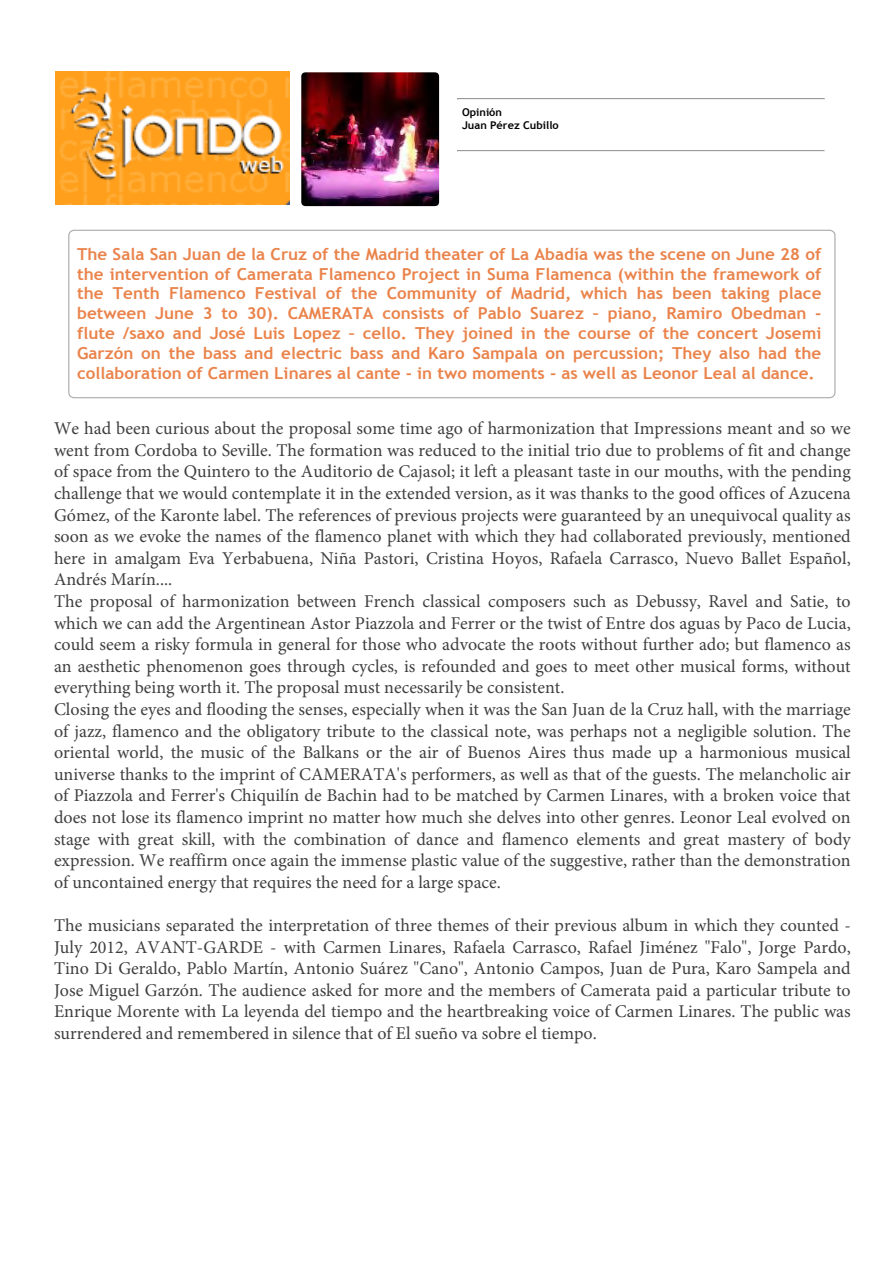
<style>
.page{position:relative;width:893px;height:1263px;background:#fff}
.page>*{position:absolute;margin:0;border:0;box-sizing:border-box;transform-origin:0 0}
.t1{font:18px/21.6px "Minion Pro";color:#3f3f3f}
.t2{font:700 16.5px/19.8px "Trebuchet MS";color:#ea834b;text-align:justify}
.t3{font:700 10.65px/12.5px "Trebuchet MS";color:#000}
</style>
<div class="page">
<svg style="left:68px;top:229px;width:768px;height:170px"></svg>
<img style="left:301px;top:72px;width:138px;height:134px">
<hr style="left:457px;top:98px;width:368px;height:1px;background:#9a9a9a">
<hr style="left:457px;top:99px;width:368px;height:1px;background:#eee">
<hr style="left:457px;top:150px;width:368px;height:1px;background:#9a9a9a">
<hr style="left:457px;top:151px;width:368px;height:1px;background:#eee">
<img style="left:55px;top:72px;width:235px;height:132px">
<p class="t3" style="left:462px;top:106px;width:98px">Opinión<br>Juan Pérez Cubillo</p>
<p class="t2" style="left:77px;top:244px;width:746px">The Sala San Juan de la Cruz of the Madrid theater of La Abadía was the scene on June 28 of the intervention of Camerata Flamenco Project in Suma Flamenca (within the framework of the Tenth Flamenco Festival of the Community of Madrid, which has been taking place between June 3 to 30). CAMERATA consists of Pablo Suarez – piano, Ramiro Obedman - flute /saxo and José Luis Lopez – cello. They joined in the course of the concert Josemi Garzón on the bass and electric bass and Karo Sampala on percussion; They also had the collaboration of Carmen Linares al cante - in two moments - as well as Leonor Leal al dance.</p>
<p class="t1" style="left:54px;top:418px;width:798px">We had been curious about the proposal some time ago of harmonization that Impressions meant and so we went from Cordoba to Seville. The formation was reduced to the initial trio due to problems of fit and change of space from the Quintero to the Auditorio de Cajasol; it left a pleasant taste in our mouths, with the pending challenge that we would contemplate it in the extended version, as it was thanks to the good offices of Azucena Gómez, of the Karonte label. The references of previous projects were guaranteed by an unequivocal quality as soon as we evoke the names of the flamenco planet with which they had collaborated previously, mentioned here in amalgam Eva Yerbabuena, Niña Pastori, Cristina Hoyos, Rafaela Carrasco, Nuevo Ballet Español, Andrés Marín....<br>The proposal of harmonization between French classical composers such as Debussy, Ravel and Satie, to which we can add the Argentinean Astor Piazzola and Ferrer or the twist of Entre dos aguas by Paco de Lucia, could seem a risky formula in general for those who advocate the roots without further ado; but flamenco as an aesthetic phenomenon goes through cycles, is refounded and goes to meet other musical forms, without everything being worth it. The proposal must necessarily be consistent.<br>Closing the eyes and flooding the senses, especially when it was the San Juan de la Cruz hall, with the marriage of jazz, flamenco and the obligatory tribute to the classical note, was perhaps not a negligible solution. The oriental world, the music of the Balkans or the air of Buenos Aires thus made up a harmonious musical universe thanks to the imprint of CAMERATA's performers, as well as that of the guests. The melancholic air of Piazzola and Ferrer's Chiquilín de Bachin had to be matched by Carmen Linares, with a broken voice that does not lose its flamenco imprint no matter how much she delves into other genres. Leonor Leal evolved on stage with great skill, with the combination of dance and flamenco elements and great mastery of body expression. We reaffirm once again the immense plastic value of the suggestive, rather than the demonstration of uncontained energy that requires the need for a large space.</p>
<p class="t1" style="left:54px;top:914px;width:798px;text-align:justify">The musicians separated the interpretation of three themes of their previous album in which they counted - July 2012, AVANT-GARDE - with Carmen Linares, Rafaela Carrasco, Rafael Jiménez "Falo", Jorge Pardo, Tino Di Geraldo, Pablo Martín, Antonio Suárez "Cano", Antonio Campos, Juan de Pura, Karo Sampela and Jose Miguel Garzón. The audience asked for more and the members of Camerata paid a particular tribute to Enrique Morente with La leyenda del tiempo and the heartbreaking voice of Carmen Linares. The public was surrendered and remembered in silence that of El sueño va sobre el tiempo.</p>
</div>
